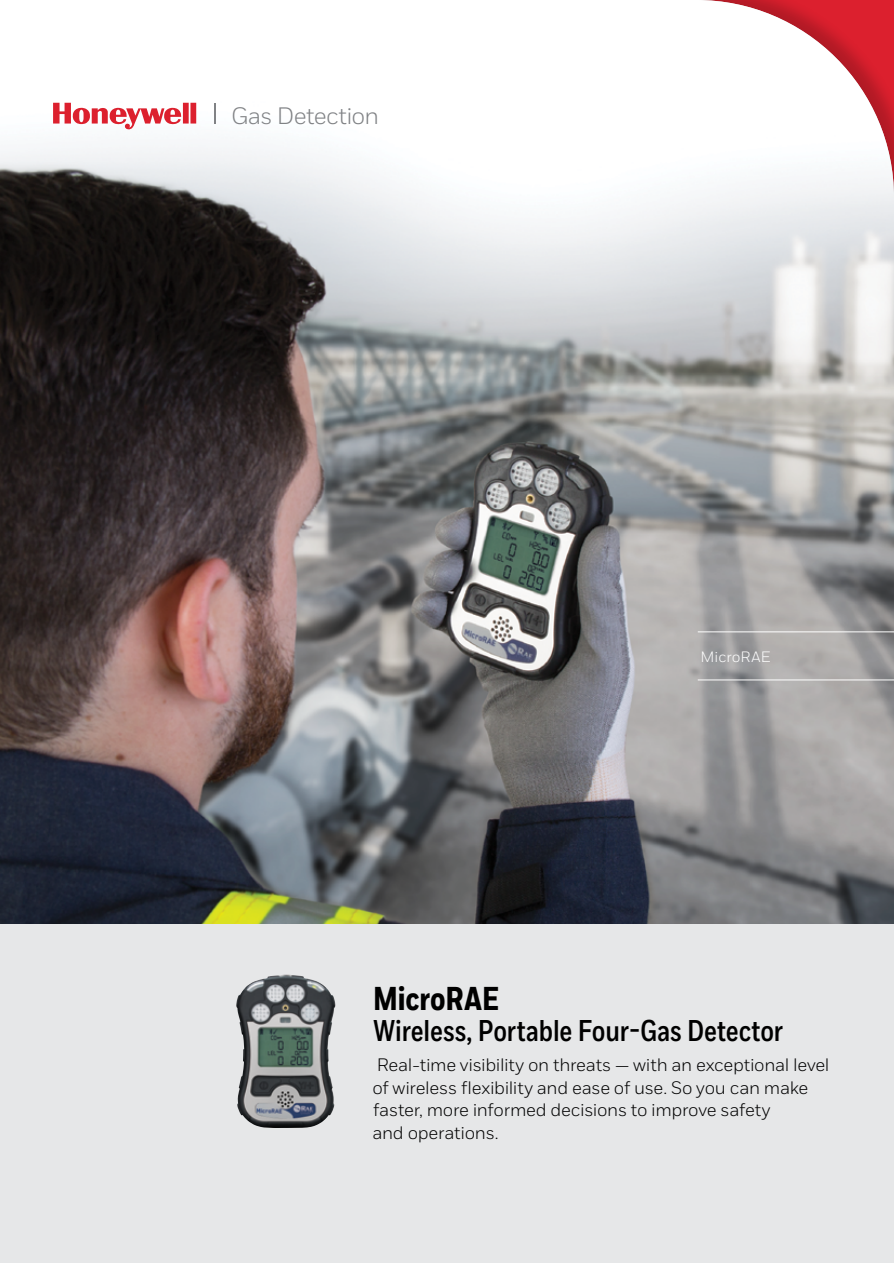
<style>
.page{position:relative;width:894px;height:1263px;background:#fff}
.page>*{position:absolute;margin:0;border:0;box-sizing:border-box;transform-origin:0 0}
.Cover__Title{font:800 33px "Honeywell Cond";color:#000}
.Cover__Title-2{font:700 30px "Honeywell Cond";letter-spacing:-.005em;color:#000}
.Logotype_-_80{font:23.7px "Honeywell Sans";letter-spacing:-.025em;color:#808285}
.Cover__Title-3{font:18px/22.5px "Honeywell Sans";letter-spacing:-.015em;color:#000}
.Cover__Product_Name{font:15px "Honeywell Sans";letter-spacing:.005em;color:#fff}
</style>
<div class="page">
<div style="left:0;top:24px;width:893px;height:1239px;background:#e6e7e8"></div>
<img style="left:0;top:24px;width:893px;height:899px">
<hr style="left:214px;top:103px;width:2px;height:20px;background:#808285">
<div style="left:308px;top:0;width:585px;height:585px;background:#000;opacity:.2"></div>
<svg style="left:53px;top:103px;width:143px;height:27px"></svg>
<img style="left:236px;top:974px;width:98px;height:154px">
<hr style="left:697px;top:631px;width:196px;height:1px;background:#fff">
<hr style="left:697px;top:679px;width:196px;height:1px;background:#fff">
<p class="Logotype_-_80" style="left:231px;top:101px;width:149px">Gas Detection</p>
<p class="Cover__Product_Name" style="left:700px;top:647px;width:72px">MicroRAE</p>
<p class="Cover__Title" style="left:373px;top:978px;width:128px">MicroRAE</p>
<p class="Cover__Title-2" style="left:373px;top:1012px;width:411px">Wireless, Portable Four-Gas Detector</p>
<p class="Cover__Title-3" style="left:372px;top:1053px;width:458px">Real-time visibility on threats — with an exceptional level of wireless flexibility and ease of use. So you can make faster, more informed decisions to improve safety<br>and operations.</p>
</div>
